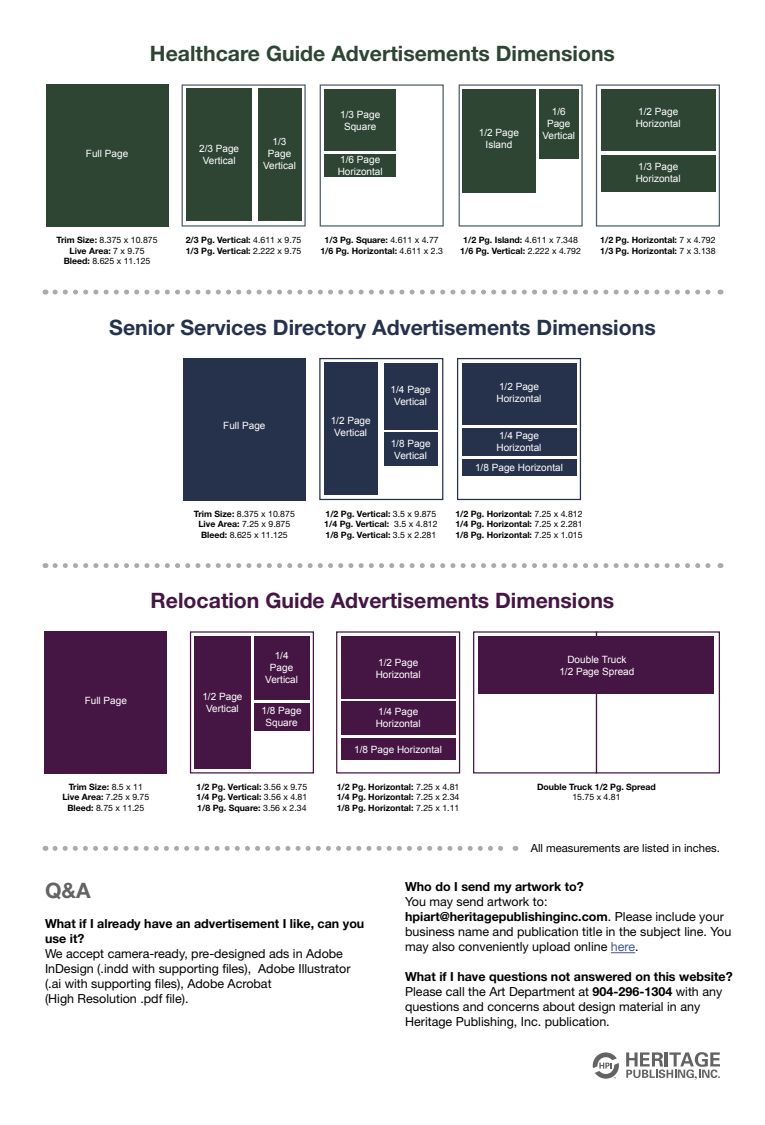
<style>
.page{position:relative;width:765px;height:1125px;background:#fff}
.page>*{position:absolute;margin:0;border:0;box-sizing:border-box;transform-origin:0 0}
.t1{font:700 21.25px "Helvetica Neue LT Std";color:#26314b}
.t2{font:700 21.25px "Helvetica Neue LT Std";color:#2e4534}
.t3{font:700 21.25px "Helvetica Neue LT Std";color:#451644}
.t4{font:700 21.25px "Helvetica Neue LT Std";color:#636363}
.t5{font:12.5px/15px "Helvetica Neue LT Std";color:#000}
.t6{font:700 12.5px/15px "Helvetica Neue LT Std";color:#000}
.t7{font:11.25px "Helvetica Neue LT Std";color:#000}
.t8{font:10px/12px "Arial";color:#fff;text-align:center}
.t9{font:700 8.75px/10.5px "Helvetica Neue LT Std";color:#000}
.t10{font:8.75px/10.5px "Helvetica Neue LT Std";color:#000;text-align:center}
.s1{font-weight:700}
.s2{font-weight:400}
.s3{color:#465792}
</style>
<div class="page">
<div style="left:46px;top:84px;width:123px;height:143px;background:#2e4534"></div>
<div style="left:182px;top:84px;width:124px;height:143px;background:#fff;border:1px solid #4d5f67"></div>
<div style="left:187px;top:88px;width:65px;height:133px;background:#2e4534"></div>
<div style="left:258px;top:88px;width:43px;height:133px;background:#2e4534"></div>
<div style="left:320px;top:84px;width:124px;height:143px;background:#fff;border:1px solid #4d5f67"></div>
<div style="left:325px;top:89px;width:71px;height:62px;background:#2e4534"></div>
<div style="left:325px;top:154px;width:71px;height:23px;background:#2e4534"></div>
<div style="left:459px;top:84px;width:124px;height:143px;background:#fff;border:1px solid #4d5f67"></div>
<div style="left:462px;top:89px;width:74px;height:104px;background:#2e4534"></div>
<div style="left:539px;top:89px;width:39px;height:70px;background:#2e4534"></div>
<div style="left:596px;top:84px;width:124px;height:143px;background:#fff;border:1px solid #4d5f67"></div>
<div style="left:601px;top:90px;width:115px;height:61px;background:#2e4534"></div>
<div style="left:601px;top:156px;width:115px;height:36px;background:#2e4534"></div>
<svg style="left:55px;top:290px;width:666px;height:5px"></svg>
<svg style="left:55px;top:563px;width:666px;height:5px"></svg>
<div style="left:183px;top:358px;width:123px;height:142px;background:#26314b"></div>
<div style="left:319px;top:358px;width:124px;height:142px;background:#fff;border:1px solid #26314b"></div>
<div style="left:324px;top:363px;width:54px;height:132px;background:#26314b"></div>
<div style="left:384px;top:363px;width:53px;height:66px;background:#26314b"></div>
<div style="left:384px;top:433px;width:54px;height:33px;background:#26314b"></div>
<div style="left:457px;top:358px;width:124px;height:142px;background:#fff;border:1px solid #26314b"></div>
<div style="left:462px;top:363px;width:114px;height:61px;background:#26314b"></div>
<div style="left:462px;top:428px;width:114px;height:28px;background:#26314b"></div>
<div style="left:462px;top:460px;width:114px;height:16px;background:#26314b"></div>
<div style="left:190px;top:631px;width:124px;height:143px;background:#fff;border:1px solid #451644"></div>
<div style="left:194px;top:636px;width:57px;height:133px;background:#451644"></div>
<div style="left:254px;top:636px;width:56px;height:64px;background:#451644"></div>
<div style="left:254px;top:703px;width:56px;height:27px;background:#451644"></div>
<div style="left:336px;top:631px;width:124px;height:143px;background:#fff;border:1px solid #451644"></div>
<div style="left:341px;top:636px;width:115px;height:63px;background:#451644"></div>
<div style="left:341px;top:701px;width:115px;height:34px;background:#451644"></div>
<div style="left:341px;top:738px;width:114px;height:22px;background:#451644"></div>
<div style="left:44px;top:631px;width:123px;height:143px;background:#451644"></div>
<div style="left:473px;top:631px;width:124px;height:143px;background:#fff;border:1px solid #451644"></div>
<div style="left:596px;top:631px;width:124px;height:143px;background:#fff;border:1px solid #451644"></div>
<div style="left:478px;top:636px;width:236px;height:58px;background:#451644"></div>
<svg style="left:55px;top:846px;width:461px;height:5px"></svg>
<svg style="left:611px;top:952px;width:24px;height:1px"></svg>
<svg style="left:593px;top:1052px;width:26px;height:27px"></svg>
<svg style="left:626px;top:1052px;width:94px;height:28px"></svg>
<p class="t8" style="left:86px;top:147px;width:44px">Full Page</p>
<h1 class="t2" style="left:150px;top:41px;width:467px">Healthcare Guide Advertisements Dimensions</h1>
<p class="t8" style="left:199px;top:142px;width:42px">2/3 Page<br>Vertical</p>
<p class="t8" style="left:263px;top:136px;width:34px">1/3<br>Page<br>Vertical</p>
<p class="t8" style="left:340px;top:109px;width:42px">1/3 Page<br>Square</p>
<p class="t8" style="left:338px;top:153px;width:47px;text-align:left">1/6 Page<br>Horizontal</p>
<p class="t8" style="left:479px;top:127px;width:42px">1/2 Page<br>Island</p>
<p class="t8" style="left:542px;top:105px;width:34px">1/6<br>Page<br>Vertical</p>
<p class="t8" style="left:636px;top:106px;width:47px;text-align:left">1/2 Page<br>Horizontal</p>
<p class="t8" style="left:636px;top:161px;width:47px;text-align:left">1/3 Page<br>Horizontal</p>
<p class="t10" style="left:57px;top:235px;width:102px"><span class="s1">Trim Size:</span> 8.375 x 10.875<br><span class="s1">Live Area:</span> 7 x 9.75<br><span class="s1">Bleed:</span> 8.625 x 11.125</p>
<p class="t9" style="left:186px;top:235px;width:117px">2/3 Pg. Vertical: <span class="s2">4.611 x 9.75<br></span>1/3 Pg. Vertical: <span class="s2">2.222 x 9.75</span></p>
<p class="t9" style="left:320px;top:235px;width:124px;text-align:center">1/3 Pg. Square: <span class="s2">4.611 x 4.77<br></span>1/6 Pg. Horizontal: <span class="s2">4.611 x 2.3</span></p>
<p class="t9" style="left:460px;top:235px;width:122px;text-align:center">1/2 Pg. Island: <span class="s2">4.611 x 7.348<br></span>1/6 Pg. Vertical: <span class="s2">2.222 x 4.792</span></p>
<p class="t9" style="left:600px;top:235px;width:117px">1/2 Pg. Horizontal: <span class="s2">7 x 4.792<br></span>1/3 Pg. Horizontal: <span class="s2">7 x 3.138</span></p>
<h1 class="t1" style="left:109px;top:314px;width:548px">Senior Services Directory Advertisements Dimensions</h1>
<p class="t8" style="left:223px;top:420px;width:44px">Full Page</p>
<p class="t10" style="left:194px;top:508px;width:102px"><span class="s1">Trim Size:</span> 8.375 x 10.875<br><span class="s1">Live Area:</span> 7.25 x 9.875<br><span class="s1">Bleed:</span> 8.625 x 11.125</p>
<p class="t8" style="left:331px;top:415px;width:42px">1/2 Page<br>Vertical</p>
<p class="t8" style="left:391px;top:384px;width:42px">1/4 Page<br>Vertical</p>
<p class="t8" style="left:391px;top:437px;width:42px">1/8 Page<br>Vertical</p>
<p class="t9" style="left:324px;top:508px;width:115px">1/2 Pg. Vertical: <span class="s2">3.5 x 9.875<br></span>1/4 Pg. Vertical: <span class="s2">3.5 x 4.812<br></span>1/8 Pg. Vertical: <span class="s2">3.5 x 2.281</span></p>
<p class="t8" style="left:497px;top:381px;width:47px;text-align:left">1/2 Page<br>Horizontal</p>
<p class="t8" style="left:497px;top:429px;width:47px;text-align:left">1/4 Page<br>Horizontal</p>
<p class="t8" style="left:475px;top:462px;width:89px">1/8 Page Horizontal</p>
<p class="t9" style="left:455px;top:508px;width:129px;text-align:justify">1/2 Pg. Horizontal: <span class="s2">7.25 x 4.812<br></span>1/4 Pg. Horizontal: <span class="s2">7.25 x 2.281<br></span>1/8 Pg. Horizontal: <span class="s2">7.25 x 1.015</span></p>
<p class="t8" style="left:85px;top:694px;width:44px">Full Page</p>
<h1 class="t3" style="left:151px;top:588px;width:465px">Relocation Guide Advertisements Dimensions</h1>
<p class="t8" style="left:202px;top:690px;width:42px">1/2 Page<br>Vertical</p>
<p class="t8" style="left:265px;top:649px;width:34px">1/4<br>Page<br>Vertical</p>
<p class="t8" style="left:262px;top:705px;width:42px">1/8 Page<br>Square</p>
<p class="t8" style="left:376px;top:657px;width:47px;text-align:left">1/2 Page<br>Horizontal</p>
<p class="t8" style="left:376px;top:705px;width:47px;text-align:left">1/4 Page<br>Horizontal</p>
<p class="t8" style="left:354px;top:743px;width:89px">1/8 Page Horizontal</p>
<p class="t8" style="left:559px;top:653px;width:77px">Double Truck<br>1/2 Page Spread</p>
<p class="t10" style="left:62px;top:781px;width:89px"><span class="s1">Trim Size:</span> 8.5 x 11<br><span class="s1">Live Area:</span> 7.25 x 9.75<br><span class="s1">Bleed:</span> 8.75 x 11.25</p>
<p class="t9" style="left:197px;top:781px;width:112px;text-align:justify">1/2 Pg. Vertical: <span class="s2">3.56 x 9.75<br></span>1/4 Pg. Vertical: <span class="s2">3.56 x 4.81<br></span>1/8 Pg. Square: <span class="s2">3.56 x 2.34</span></p>
<p class="t9" style="left:337px;top:781px;width:124px;text-align:justify">1/2 Pg. Horizontal: <span class="s2">7.25 x 4.81<br></span>1/4 Pg. Horizontal: <span class="s2">7.25 x 2.34<br></span>1/8 Pg. Horizontal: <span class="s2">7.25 x 1.11</span></p>
<p class="t9" style="left:537px;top:781px;width:120px">Double Truck 1/2 Pg. Spread</p>
<p class="t10" style="left:572px;top:792px;width:50px">15.75 x 4.81</p>
<p class="t7" style="left:531px;top:841px;width:191px">All measurements are listed in inches.</p>
<h1 class="t4" style="left:45px;top:877px;width:47px">Q&amp;A</h1>
<h2 class="t6" style="left:45px;top:916px;width:321px">What if I already have an advertisement I like, can you use it?</h2>
<h2 class="t5" style="left:45px;top:946px;width:307px">We accept camera-ready, pre-designed ads in Adobe InDesign (.indd with supporting files), Adobe Illustrator (.ai with supporting files), Adobe Acrobat<br>(High Resolution .pdf file).</h2>
<h2 class="t6" style="left:405px;top:879px;width:180px">Who do I send my artwork to?</h2>
<h2 class="t5" style="left:405px;top:894px;width:328px">You may send artwork to: <span class="s1">hpiart@heritagepublishinginc.com</span>. Please include your business name and publication title in the subject line. You may also conveniently upload online <span class="s3">here</span>.</h2>
<h2 class="t5" style="left:405px;top:969px;width:329px"><span class="s1">What if I have questions not answered on this website?<br></span>Please call the Art Department at <span class="s1">904-296-1304</span> with any questions and concerns about design material in any Heritage Publishing, Inc. publication.</h2>
</div>
